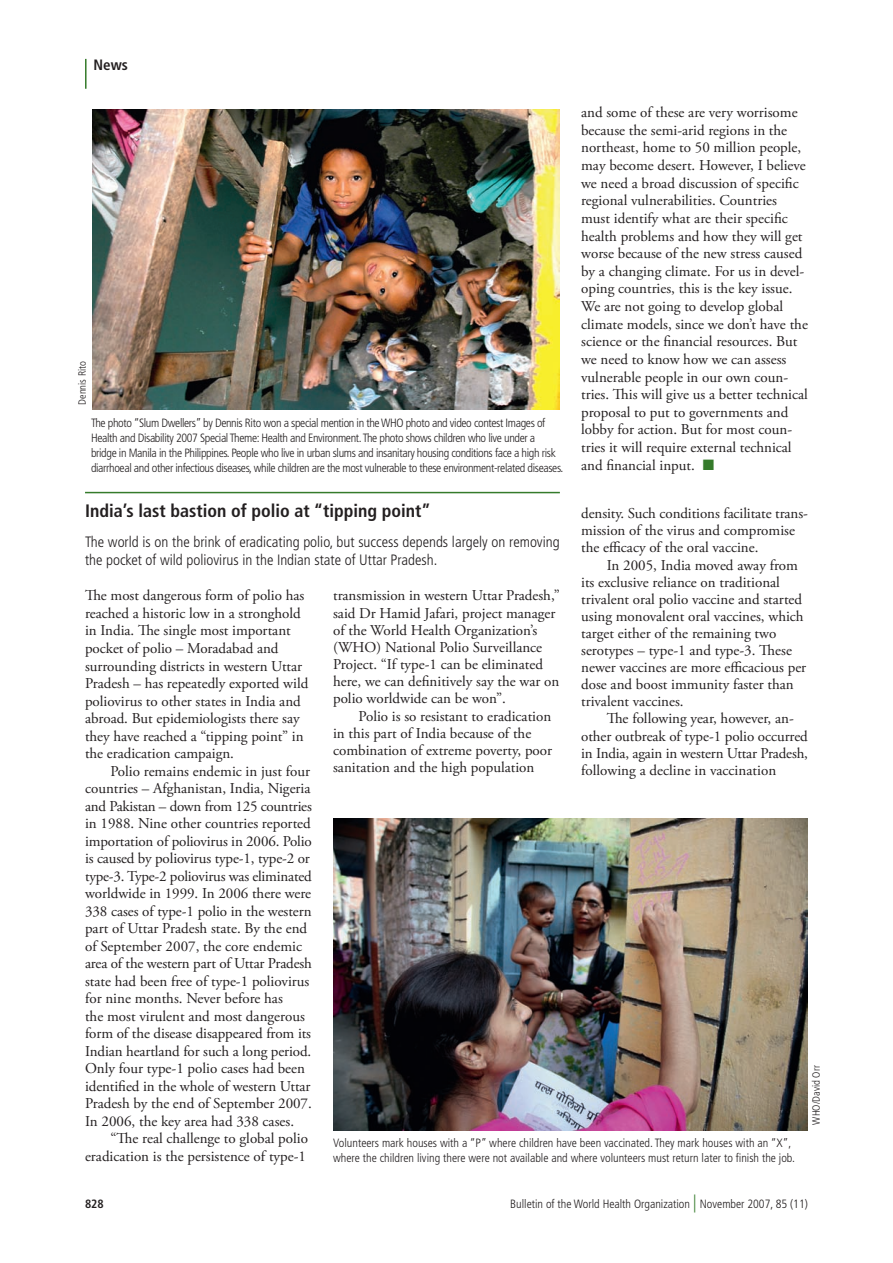
<style>
.page{position:relative;width:893px;height:1263px;background:#fff}
.page>*{position:absolute;margin:0;border:0;box-sizing:border-box;transform-origin:0 0}
.t1{font:700 condensed 18px "Frutiger LT Std";color:#231f20}
.Text_para{font:15px/17.1px "Adobe Garamond Pro";color:#231f20}
.Post-heading_paragra{font:15px/17.5px "Adobe Garamond Pro";color:#231f20}
.t2{font:300 condensed 15px/18px "Frutiger LT Std";color:#231f20}
.t3{font:700 condensed 15px "Frutiger LT Std";color:#231f20}
.t4{font:300 condensed 12px/15px "Frutiger LT Std";letter-spacing:-.03em;color:#231f20}
.t5{font:300 condensed 12px/15px "Frutiger LT Std";color:#231f20}
.t6{font:700 condensed 12px "Frutiger LT Std";color:#231f20}
.t7{font:300 condensed 10.5px "Frutiger LT Std";color:#231f20}
.s1{color:#357b2b}
.s2{font-size:18px;color:#357b2b}
</style>
<div class="page">
<hr style="left:85px;top:59px;width:2px;height:30px;background:#357b2b">
<hr style="left:85px;top:492px;width:475px;height:1px;background:#357b2b">
<img style="left:333px;top:818px;width:475px;height:312px">
<img style="left:92px;top:109px;width:468px;height:300px">
<p class="t3" style="left:94px;top:56px;width:36px">News</p>
<p class="t7" style="left:76px;top:405px;width:45px;rotate:-90deg">Dennis Rito</p>
<p class="t4" style="left:91px;top:415px;width:474px">The photo “Slum Dwellers” by Dennis Rito won a special mention in the WHO photo and video contest Images of Health and Disability 2007 Special Theme: Health and Environment. The photo shows children who live under a bridge in Manila in the Philippines. People who live in urban slums and insanitary housing conditions face a high risk diarrhoeal and other infectious diseases, while children are the most vulnerable to these environment-related diseases.</p>
<p class="Text_para" style="left:581px;top:104px;width:228px;line-height:17.7px">and some of these are very worrisome because the semi-arid regions in the northeast, home to 50 million people, may become desert. However, I believe we need a broad discussion of specific regional vulnerabilities. Countries must identify what are their specific health problems and how they will get worse because of the new stress caused by a changing climate. For us in devel&shy;oping countries, this is the key issue.<br>We are not going to develop global climate models, since we don’t have the science or the financial resources. But we need to know how we can assess vulnerable people in our own coun&shy;tries. This will give us a better technical proposal to put to governments and lobby for action. But for most coun&shy;tries it will require external technical and financial input. <span class="s1">■</span></p>
<p class="t1" style="left:85px;top:500px;width:347px">India’s last bastion of polio at “tipping point”</p>
<p class="t2" style="left:85px;top:533px;width:476px">The world is on the brink of eradicating polio, but success depends largely on removing the pocket of wild poliovirus in the Indian state of Uttar Pradesh.</p>
<p class="Post-heading_paragra" style="left:85px;top:587px;width:225px">The most dangerous form of polio has reached a historic low in a stronghold in India. The single most important pocket of polio – Moradabad and surrounding districts in western Uttar Pradesh – has repeatedly exported wild poliovirus to other states in India and abroad. But epidemiologists there say they have reached a “tipping point” in the eradication campaign.</p>
<p class="Text_para" style="left:85px;top:762px;width:228px;line-height:17.5px;text-indent:26px">Polio remains endemic in just four countries – Afghanistan, India, Nigeria and Pakistan – down from 125 countries in 1988. Nine other countries reported importation of poliovirus in 2006. Polio is caused by poliovirus type-1, type-2 or type-3. Type-2 poliovirus was eliminated worldwide in 1999. In 2006 there were 338 cases of type-1 polio in the western part of Uttar Pradesh state. By the end of September 2007, the core endemic area of the western part of Uttar Pradesh state had been free of type-1 poliovirus for nine months. Never before has<br>the most virulent and most dangerous form of the disease disappeared from its Indian heartland for such a long period.<br>Only four type-1 polio cases had been identified in the whole of western Uttar Pradesh by the end of September 2007.<br>In 2006, the key area had 338 cases.</p>
<p class="Text_para" style="left:85px;top:1130px;width:225px;line-height:17.5px;text-align:right">“The real challenge to global polio eradication is the persistence of type-1</p>
<p class="t5" style="left:333px;top:1136px;width:463px">Volunteers mark houses with a “P” where children have been vaccinated. They mark houses with an “X”, where the children living there were not available and where volunteers must return later to finish the job.</p>
<p class="Text_para" style="left:581px;top:505px;width:228px">density. Such conditions facilitate trans&shy;mission of the virus and compromise the efficacy of the oral vaccine.</p>
<p class="Text_para" style="left:581px;top:557px;width:227px;text-indent:26px">In 2005, India moved away from its exclusive reliance on traditional trivalent oral polio vaccine and started using monovalent oral vaccines, which target either of the remaining two serotypes – type-1 and type-3. These newer vaccines are more efficacious per dose and boost immunity faster than trivalent vaccines.</p>
<p class="Text_para" style="left:581px;top:711px;width:228px;text-indent:26px">The following year, however, an&shy;other outbreak of type-1 polio occurred in India, again in western Uttar Pradesh, following a decline in vaccination</p>
<p class="Text_para" style="left:333px;top:588px;width:228px">transmission in western Uttar Pradesh,” said Dr Hamid Jafari, project manager of the World Health Organization’s (WHO) National Polio Surveillance Project. “If type-1 can be eliminated here, we can definitively say the war on polio worldwide can be won”.</p>
<p class="Text_para" style="left:333px;top:708px;width:221px;text-indent:26px">Polio is so resistant to eradication in this part of India because of the combination of extreme poverty, poor sanitation and the high population</p>
<p class="t7" style="left:810px;top:1124px;width:61px;rotate:-90deg">WHO/David Orr</p>
<p class="t6" style="left:85px;top:1197px;width:20px">828</p>
<p class="t5" style="left:510px;top:1197px;width:299px">Bulletin of the World Health Organization <span class="s2">|</span> November 2007, 85 (11)</p>
</div>
